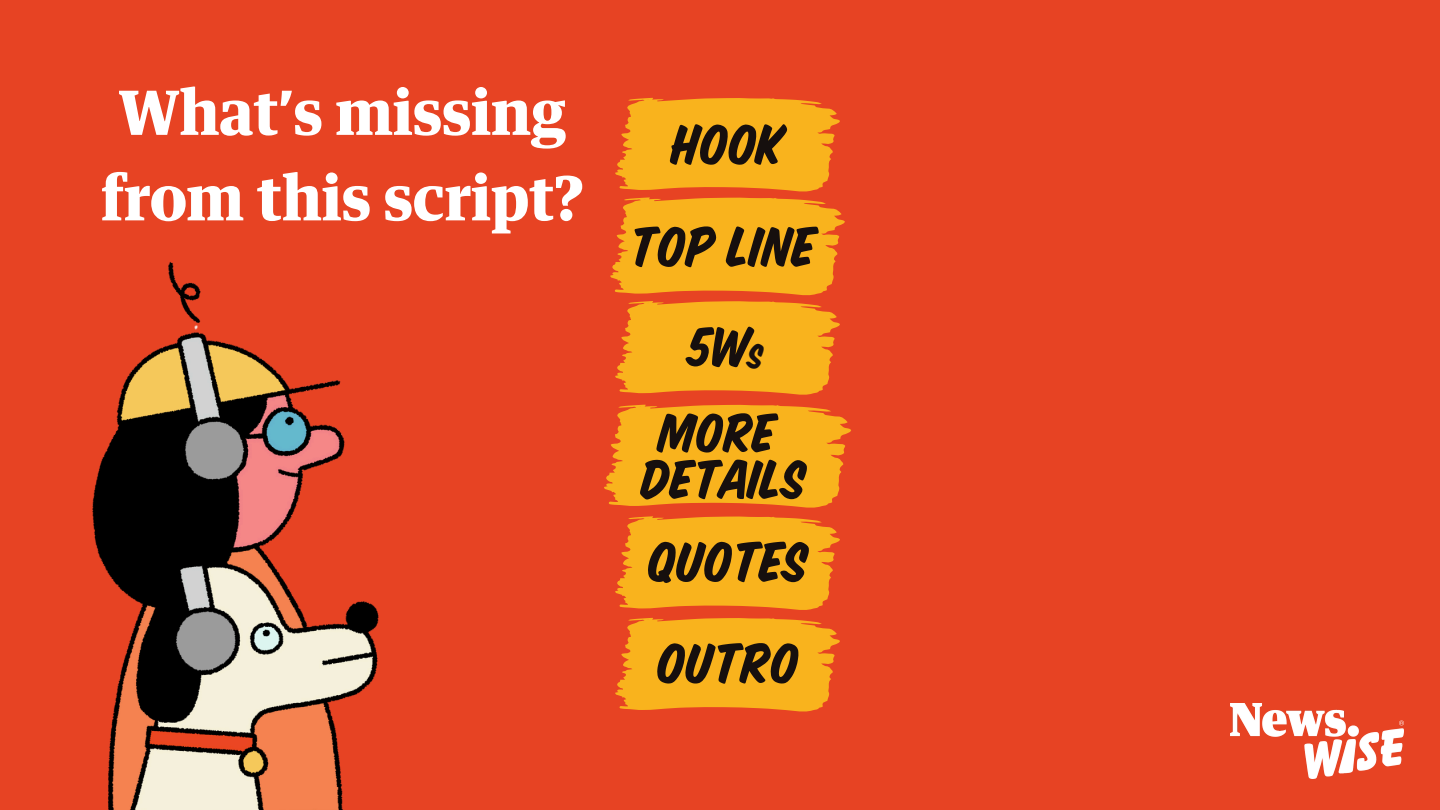
<style>
.page{position:relative;width:1440px;height:810px;background:#e74323}
.page>*{position:absolute;margin:0;border:0;box-sizing:border-box;transform-origin:0 0}
.t1{font:61.6px "House Slant";color:#160f0e}
.t2{font:700 61.2px/85.5px "GH Guardian Headline";color:#fff}
.t3{font:59.8px "House Slant";color:#160f0e}
.t4{font:38.2px "House Slant";color:#160f0e}
</style>
<div class="page">
<img style="left:1231px;top:704px;width:173px;height:75px">
<img style="left:92px;top:262px;width:287px;height:548px">
<svg style="left:610px;top:98px;width:235px;height:297px"></svg>
<svg style="left:604px;top:405px;width:247px;height:103px;background:#f6a31d"></svg>
<svg style="left:615px;top:516px;width:225px;height:94px;background:#f6a31d"></svg>
<svg style="left:615px;top:618px;width:225px;height:94px;background:#f6a31d"></svg>
<p class="t2" style="left:101px;top:74px;width:484px">What’s missing from this script?</p>
<h1 class="t1" style="left:672px;top:109px;width:114px">HOOK</h1>
<p class="t1" style="left:630px;top:211px;width:187px">TOP LINE</p>
<h1 class="t1" style="left:687px;top:311px;width:65px">5W</h1>
<p class="t4" style="left:748px;top:334px;width:17px">S</p>
<h1 class="t3" style="left:658px;top:399px;width:118px">MORE</h1>
<p class="t3" style="left:641px;top:445px;width:167px">DETAILS</p>
<p class="t1" style="left:647px;top:526px;width:162px">QUOTES</p>
<p class="t1" style="left:657px;top:628px;width:143px">OUTRO</p>
</div>
